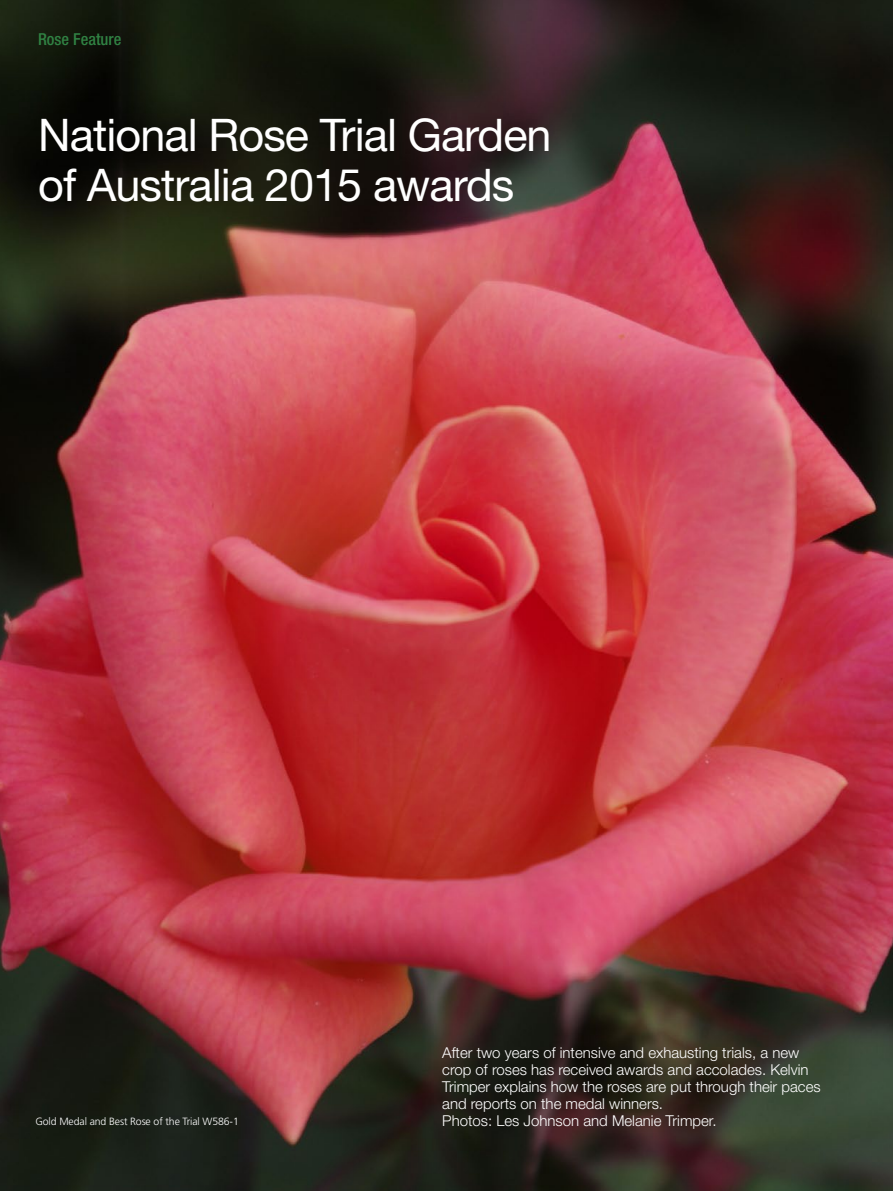
<style>
.page{position:relative;width:893px;height:1191px;background:#fff}
.page>*{position:absolute;margin:0;border:0;box-sizing:border-box;transform-origin:0 0}
.t1{font:45px "Helvetica Neue LT Std";letter-spacing:-.02em;color:#fff}
.t2{font:500 condensed 16.5px "Helvetica Neue LT Std";color:#308243}
.Intro{font:300 15px/16.8px "Helvetica Neue LT Std";color:#fff}
.PIC_CAPTIONS{font:300 10.5px "Frutiger";letter-spacing:-.01em;color:#fff}
</style>
<div class="page">
<img style="left:0;top:0;width:893px;height:1191px">
<p class="t2" style="left:38px;top:29px;width:85px">Rose Feature</p>
<p class="t1" style="left:38px;top:108px;width:515px">National Rose Trial Garden</p>
<p class="t1" style="left:38px;top:158px;width:478px">of Australia 2015 awards</p>
<p class="Intro" style="left:442px;top:1044px;width:380px">After two years of intensive and exhausting trials, a new crop of roses has received awards and accolades. Kelvin Trimper explains how the roses are put through their paces and reports on the medal winners.</p>
<p class="PIC_CAPTIONS" style="left:35px;top:1115px;width:205px">Gold Medal and Best Rose of the Trial W586-1</p>
<p class="Intro" style="left:442px;top:1111px;width:276px">Photos: Les Johnson and Melanie Trimper.</p>
</div>
